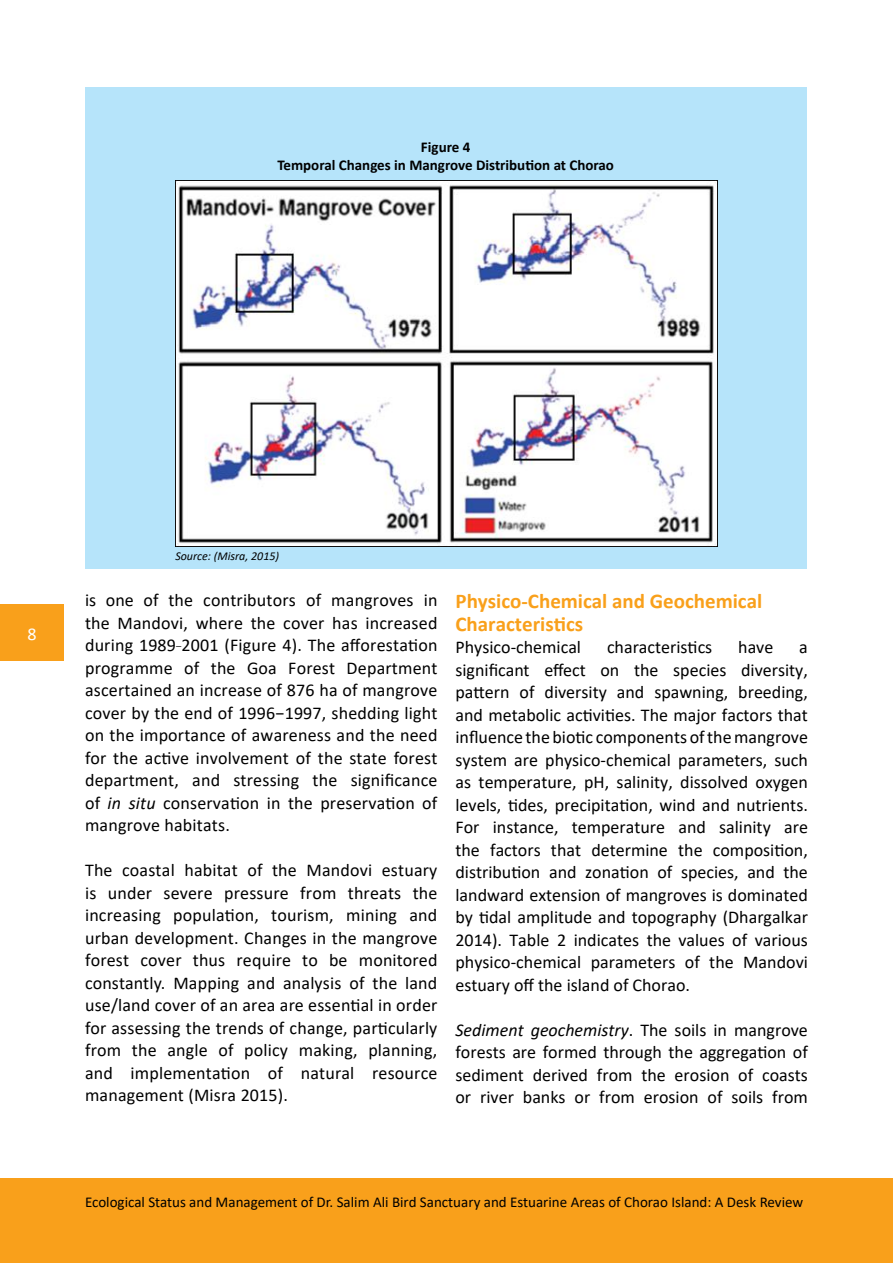
<style>
.page{position:relative;width:893px;height:1263px;background:#fff}
.page>*{position:absolute;margin:0;border:0;box-sizing:border-box;transform-origin:0 0}
.t1{font:700 21px/22.5px "Calibri";color:#f9a01b}
.t2{font:18px/22.5px "Calibri";color:#000;text-align:justify}
.t3{font:18px "Calibri";color:#fff}
.t4{font:15px "Calibri";color:#000}
.t5{font:700 15px/18px "Calibri";color:#000;text-align:center}
.t6{font:italic 12px "Calibri";color:#000}
.s1{font-style:italic}
</style>
<div class="page">
<hr style="left:892px;top:1177px;width:1px;height:86px;background:#f9a01b">
<div style="left:0;top:1178px;width:893px;height:85px;background:#f9a01b"></div>
<div style="left:0;top:604px;width:64px;height:56px;background:#f9a01b"></div>
<div style="left:85px;top:87px;width:722px;height:482px;background:#b6e4fa"></div>
<img style="left:175px;top:181px;width:542px;height:366px">
<p class="t5" style="left:277px;top:138px;width:338px">Figure 4<br>Temporal Changes in Mangrove Distribution at Chorao</p>
<p class="t3" style="left:27px;top:621px;width:11px">8</p>
<p class="t6" style="left:175px;top:548px;width:105px">Source: (Misra, 2015)</p>
<p class="t2" style="left:85px;top:588px;width:354px">is one of the contributors of mangroves in the Mandovi, where the cover has increased during 1989<sup>_</sup>2001 (Figure 4). The afforestation programme of the Goa Forest Department ascertained an increase of 876 ha of mangrove cover by the end of 1996−1997, shedding light on the importance of awareness and the need for the active involvement of the state forest department, and stressing the significance of <span class="s1">in situ</span> conservation in the preservation of mangrove habitats.</p>
<p class="t2" style="left:85px;top:858px;width:354px">The coastal habitat of the Mandovi estuary is under severe pressure from threats the increasing population, tourism, mining and urban development. Changes in the mangrove forest cover thus require to be monitored constantly. Mapping and analysis of the land use/land cover of an area are essential in order for assessing the trends of change, particularly from the angle of policy making, planning, and implementation of natural resource management (Misra 2015).</p>
<p class="t1" style="left:455px;top:590px;width:308px">Physico-Chemical and Geochemical<br>Characteristics</p>
<p class="t2" style="left:455px;top:636px;width:127px">Physico-chemical</p>
<p class="t2" style="left:607px;top:636px;width:107px">characteristics</p>
<p class="t2" style="left:738px;top:636px;width:37px">have</p>
<p class="t2" style="left:455px;top:636px;width:354px;text-indent:344px">a significant effect on the species diversity, pattern of diversity and spawning, breeding, and metabolic activities. The major factors that influence the biotic components of the mangrove system are physico-chemical parameters, such as temperature, pH, salinity, dissolved oxygen levels, tides, precipitation, wind and nutrients.<br>For instance, temperature and salinity are the factors that determine the composition, distribution and zonation of species, and the landward extension of mangroves is dominated by tidal amplitude and topography (Dhargalkar 2014). Table 2 indicates the values of various physico-chemical parameters of the Mandovi estuary off the island of Chorao.</p>
<p class="t2" style="left:455px;top:1018px;width:354px"><span class="s1">Sediment geochemistry</span>. The soils in mangrove forests are formed through the aggregation of sediment derived from the erosion of coasts or river banks or from erosion of soils from</p>
<p class="t4" style="left:85px;top:1192px;width:720px">Ecological Status and Management of Dr. Salim Ali Bird Sanctuary and Estuarine Areas of Chorao Island: A Desk Review</p>
</div>
